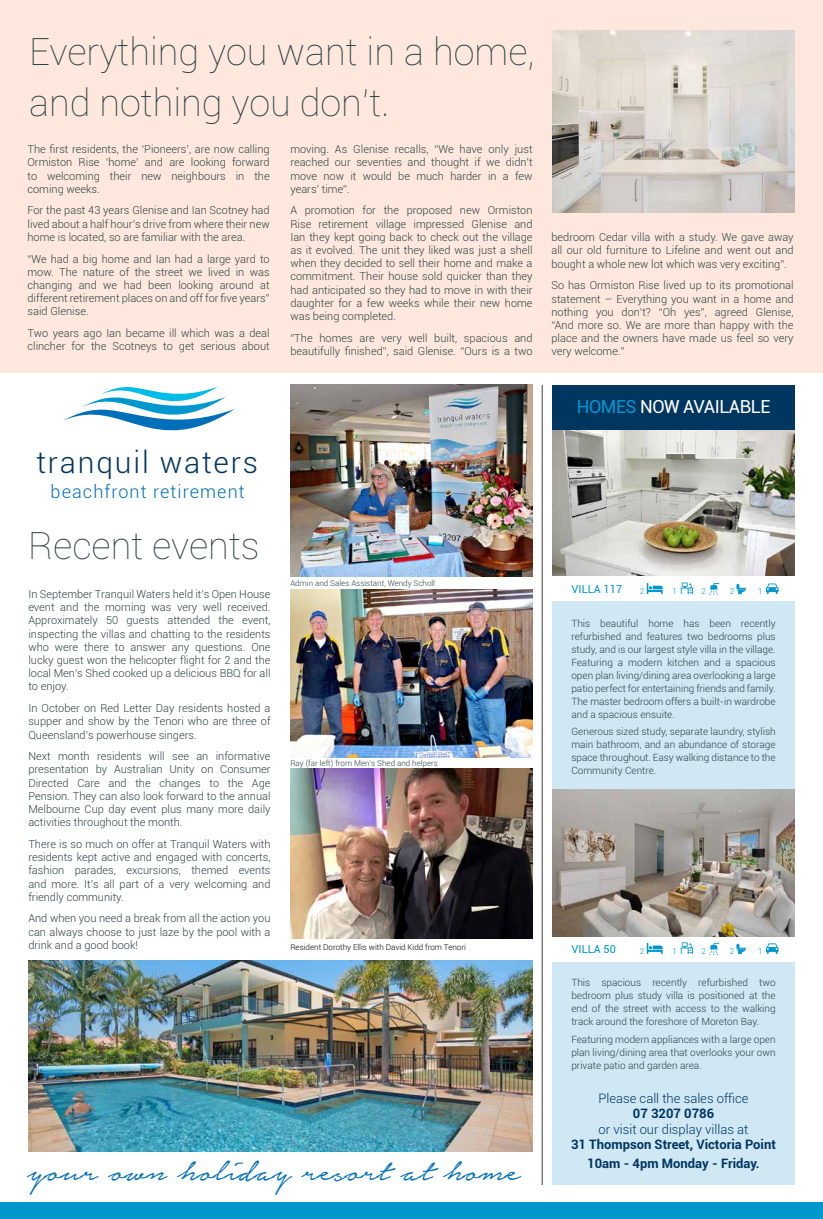
<style>
.page{position:relative;width:823px;height:1219px;background:#fff}
.page>*{position:absolute;margin:0;border:0;box-sizing:border-box;transform-origin:0 0}
.t1{font:45px "Notera Personal Use Only";letter-spacing:-.03em;color:#006fba}
.t2{font:100 37.8px/50.4px "Roboto";color:#2d4245}
.t3{font:300 30px "Roboto";letter-spacing:.06em;color:#003660}
.t4{font:300 18.1px "Roboto";letter-spacing:.06em;color:#006fba}
.t5{font:18px "Roboto";letter-spacing:-.025em;color:#fff}
.t6{font:700 13px/18.4px "Roboto";color:#003660;text-align:center}
.t7{font:300 13px "Roboto";color:#003660}
.t8{font:300 11px/13.2px "Roboto";color:#2d4245;text-align:justify}
.t9{font:11px "Roboto";color:#0097cf}
.t10{font:300 10px/13px "Roboto";color:#2d4245;text-align:justify}
.t11{font:300 8.1px "Roboto";color:#0097cf}
.t12{font:300 8px "Roboto";color:#2d4245}
.t13{font:300 8px "Roboto";color:#000}
.s1{color:#0097cf}
</style>
<div class="page">
<div style="left:0;top:0;width:822px;height:373px;background:#fee8dd"></div>
<div style="left:552px;top:601px;width:242px;height:584px;background:#d0e7f4"></div>
<img style="left:552px;top:430px;width:242px;height:146px">
<div style="left:552px;top:385px;width:242px;height:45px;background:#003660"></div>
<hr style="left:541px;top:385px;width:1px;height:800px;background:#3d3d3b">
<div style="left:0;top:1203px;width:822px;height:16px;background:#0097cf"></div>
<img style="left:552px;top:31px;width:242px;height:182px">
<img style="left:552px;top:790px;width:242px;height:147px">
<div style="left:552px;top:937px;width:242px;height:24px;background:#fff"></div>
<svg style="left:709px;top:943px;width:9px;height:12px"></svg>
<svg style="left:765px;top:943px;width:13px;height:11px"></svg>
<svg style="left:736px;top:944px;width:9px;height:10px"></svg>
<svg style="left:646px;top:943px;width:16px;height:11px"></svg>
<svg style="left:680px;top:942px;width:13px;height:12px"></svg>
<img style="left:290px;top:385px;width:242px;height:192px">
<img style="left:290px;top:589px;width:242px;height:168px">
<svg style="left:63px;top:387px;width:172px;height:44px"></svg>
<img style="left:290px;top:769px;width:242px;height:169px">
<img style="left:28px;top:961px;width:504px;height:190px">
<svg style="left:709px;top:583px;width:9px;height:12px"></svg>
<svg style="left:765px;top:583px;width:13px;height:11px"></svg>
<svg style="left:736px;top:584px;width:9px;height:10px"></svg>
<svg style="left:646px;top:583px;width:16px;height:11px"></svg>
<svg style="left:680px;top:582px;width:13px;height:12px"></svg>
<h2 class="t2" style="left:29px;top:25px;width:506px">Everything you want in a home, and nothing you don’t.</h2>
<p class="t8" style="left:27px;top:142px;width:243px">The first residents, the ‘Pioneers’, are now calling Ormiston Rise ‘home’ and are looking forward to welcoming their new neighbours in the coming weeks.</p>
<p class="t8" style="left:27px;top:204px;width:243px">For the past 43 years Glenise and Ian Scotney had lived about a half hour’s drive from where their new home is located, so are familiar with the area.</p>
<p class="t8" style="left:27px;top:252px;width:243px">“We had a big home and Ian had a large yard to mow. The nature of the street we lived in was changing and we had been looking around at different retirement places on and off for five years” said Glenise.</p>
<p class="t8" style="left:27px;top:326px;width:243px">Two years ago Ian became ill which was a deal clincher for the Scotneys to get serious about</p>
<p class="t8" style="left:290px;top:142px;width:243px">moving. As Glenise recalls, “We have only just reached our seventies and thought if we didn’t move now it would be much harder in a few years’ time”.</p>
<p class="t8" style="left:290px;top:204px;width:243px">A promotion for the proposed new Ormiston Rise retirement village impressed Glenise and Ian they kept going back to check out the village as it evolved. The unit they liked was just a shell when they decided to sell their home and make a commitment. Their house sold quicker than they had anticipated so they had to move in with their daughter for a few weeks while their new home was being completed.</p>
<p class="t8" style="left:290px;top:331px;width:243px">“The homes are very well built, spacious and beautifully finished”, said Glenise. “Ours is a two</p>
<h3 class="t3" style="left:36px;top:442px;width:223px">tranquil waters</h3>
<h3 class="t4" style="left:51px;top:479px;width:195px">beachfront retirement</h3>
<h2 class="t2" style="left:28px;top:519px;width:233px">Recent events</h2>
<p class="t8" style="left:28px;top:587px;width:243px">In September Tranquil Waters held it’s Open House event and the morning was very well received.<br>Approximately 50 guests attended the event, inspecting the villas and chatting to the residents who were there to answer any questions. One lucky guest won the helicopter flight for 2 and the local Men’s Shed cooked up a delicious BBQ for all to enjoy.</p>
<p class="t8" style="left:28px;top:701px;width:243px">In October on Red Letter Day residents hosted a supper and show by the Tenori who are three of Queensland’s powerhouse singers.</p>
<p class="t8" style="left:28px;top:749px;width:243px">Next month residents will see an informative presentation by Australian Unity on Consumer Directed Care and the changes to the Age Pension. They can also look forward to the annual Melbourne Cup day event plus many more daily activities throughout the month.</p>
<p class="t8" style="left:28px;top:837px;width:243px">There is so much on offer at Tranquil Waters with residents kept active and engaged with concerts, fashion parades, excursions, themed events and more. It’s all part of a very welcoming and friendly community.</p>
<p class="t8" style="left:28px;top:912px;width:243px">And when you need a break from all the action you can always choose to just laze by the pool with a drink and a good book!</p>
<p class="t12" style="left:290px;top:577px;width:146px">Admin and Sales Assistant, Wendy Scholl</p>
<p class="t12" style="left:290px;top:758px;width:149px">Ray (far left) from Men’s Shed and helpers</p>
<p class="t13" style="left:290px;top:942px;width:177px">Resident Dorothy Ellis with David Kidd from Tenori</p>
<h1 class="t1" style="left:27px;top:1148px;width:494px">your own holiday resort at home</h1>
<p class="t8" style="left:551px;top:230px;width:243px">bedroom Cedar villa with a study. We gave away all our old furniture to Lifeline and went out and bought a whole new lot which was very exciting”.</p>
<p class="t8" style="left:551px;top:279px;width:243px">So has Ormiston Rise lived up to its promotional statement – Everything you want in a home and nothing you don’t? “Oh yes”, agreed Glenise, “And more so. We are more than happy with the place and the owners have made us feel so very very welcome.”</p>
<h3 class="t5" style="left:576px;top:394px;width:195px"><span class="s1">HOMES</span> NOW AVAILABLE</h3>
<p class="t9" style="left:571px;top:581px;width:52px">VILLA 117</p>
<p class="t11" style="left:639px;top:585px;width:6px">2</p>
<p class="t11" style="left:672px;top:585px;width:6px">1</p>
<p class="t11" style="left:701px;top:585px;width:6px">2</p>
<p class="t11" style="left:729px;top:585px;width:6px">2</p>
<p class="t11" style="left:757px;top:585px;width:6px">1</p>
<p class="t10" style="left:571px;top:617px;width:206px">This beautiful home has been recently refurbished and features two bedrooms plus study, and is our largest style villa in the village.<br>Featuring a modern kitchen and a spacious open plan living/dining area overlooking a large patio perfect for entertaining friends and family.<br>The master bedroom offers a built-in wardrobe and a spacious ensuite.</p>
<p class="t10" style="left:571px;top:725px;width:206px">Generous sized study, separate laundry, stylish main bathroom, and an abundance of storage space throughout. Easy walking distance to the Community Centre.</p>
<p class="t9" style="left:571px;top:941px;width:46px">VILLA 50</p>
<p class="t11" style="left:639px;top:945px;width:6px">2</p>
<p class="t11" style="left:672px;top:945px;width:6px">1</p>
<p class="t11" style="left:701px;top:945px;width:6px">2</p>
<p class="t11" style="left:729px;top:945px;width:6px">2</p>
<p class="t11" style="left:757px;top:945px;width:6px">1</p>
<p class="t10" style="left:571px;top:976px;width:206px">This spacious recently refurbished two bedroom plus study villa is positioned at the end of the street with access to the walking track around the foreshore of Moreton Bay.</p>
<p class="t10" style="left:571px;top:1032px;width:206px">Featuring modern appliances with a large open plan living/dining area that overlooks your own private patio and garden area.</p>
<p class="t7" style="left:598px;top:1089px;width:151px">Please call the sales office</p>
<p class="t6" style="left:632px;top:1104px;width:83px">07 3207 0786</p>
<p class="t7" style="left:598px;top:1120px;width:151px">or visit our display villas at</p>
<p class="t6" style="left:570px;top:1135px;width:206px">31 Thompson Street, Victoria Point<br>10am - 4pm Monday - Friday.</p>
</div>
